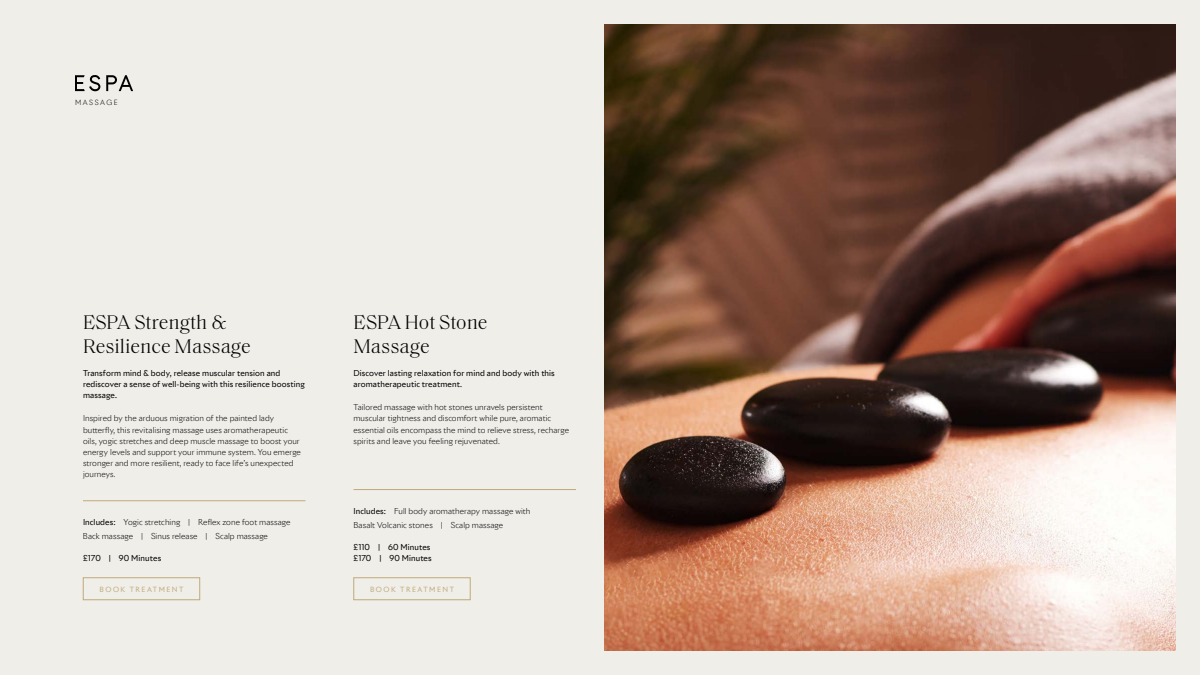
<style>
.page{position:relative;width:1200px;height:675px;background:#f0eee9}
.page>*{position:absolute;margin:0;border:0;box-sizing:border-box;transform-origin:0 0}
.t1{font:300 20px/24px "Saol Text";color:#000}
.t2{font:300 8px/11.2px "Riviera Nights";letter-spacing:.01em;color:#000}
.t3{font:8px/11.2px "Riviera Nights";letter-spacing:.015em;color:#000}
.t4{font:7px "Riviera Nights";letter-spacing:.215em;color:#c0aa7b}
.t5{font:300 7px "Riviera Nights";letter-spacing:.22em;color:#000}
.s1{font-weight:400}
</style>
<div class="page">
<hr style="left:354px;top:489px;width:222px;height:1px;background:#c0aa7b">
<hr style="left:83px;top:501px;width:223px;height:1px;background:#c0aa7b">
<img style="left:604px;top:24px;width:572px;height:627px">
<svg style="left:75px;top:75px;width:58px;height:16px"></svg>
<div style="left:83px;top:577px;width:117px;height:23px;border:1px solid #c0aa7b"></div>
<div style="left:354px;top:577px;width:116px;height:23px;border:1px solid #c0aa7b"></div>
<p class="t5" style="left:75px;top:98px;width:44px">MASSAGE</p>
<h1 class="t1" style="left:83px;top:309px;width:169px">ESPA Strength &amp;<br>Resilience Massage</h1>
<p class="t3" style="left:83px;top:367px;width:223px">Transform mind &amp; body, release muscular tension and rediscover a sense of well-being with this resilience boosting massage.</p>
<p class="t2" style="left:83px;top:413px;width:219px">Inspired by the arduous migration of the painted lady butterfly, this revitalising massage uses aromatherapeutic oils, yogic stretches and deep muscle massage to boost your energy levels and support your immune system. You emerge stronger and more resilient, ready to face life’s unexpected journeys.</p>
<p class="t2" style="left:83px;top:515px;width:209px;line-height:14px"><span class="s1">Includes:</span> Yogic stretching | Reflex zone foot massage<br>Back massage | Sinus release | Scalp massage</p>
<p class="t3" style="left:83px;top:553px;width:80px">£170 | 90 Minutes</p>
<h1 class="t1" style="left:354px;top:309px;width:136px">ESPA Hot Stone<br>Massage</h1>
<p class="t3" style="left:354px;top:367px;width:203px">Discover lasting relaxation for mind and body with this aromatherapeutic treatment.</p>
<p class="t2" style="left:354px;top:402px;width:217px">Tailored massage with hot stones unravels persistent muscular tightness and discomfort while pure, aromatic essential oils encompass the mind to relieve stress, recharge spirits and leave you feeling rejuvenated.</p>
<p class="t2" style="left:354px;top:504px;width:178px;line-height:14px"><span class="s1">Includes:</span> Full body aromatherapy massage with<br>Basalt Volcanic stones | Scalp massage</p>
<p class="t3" style="left:354px;top:542px;width:80px">£110 | 60 Minutes £170 | 90 Minutes</p>
<p class="t4" style="left:100px;top:584px;width:85px">BOOK TREATMENT</p>
<p class="t4" style="left:370px;top:584px;width:85px">BOOK TREATMENT</p>
</div>
